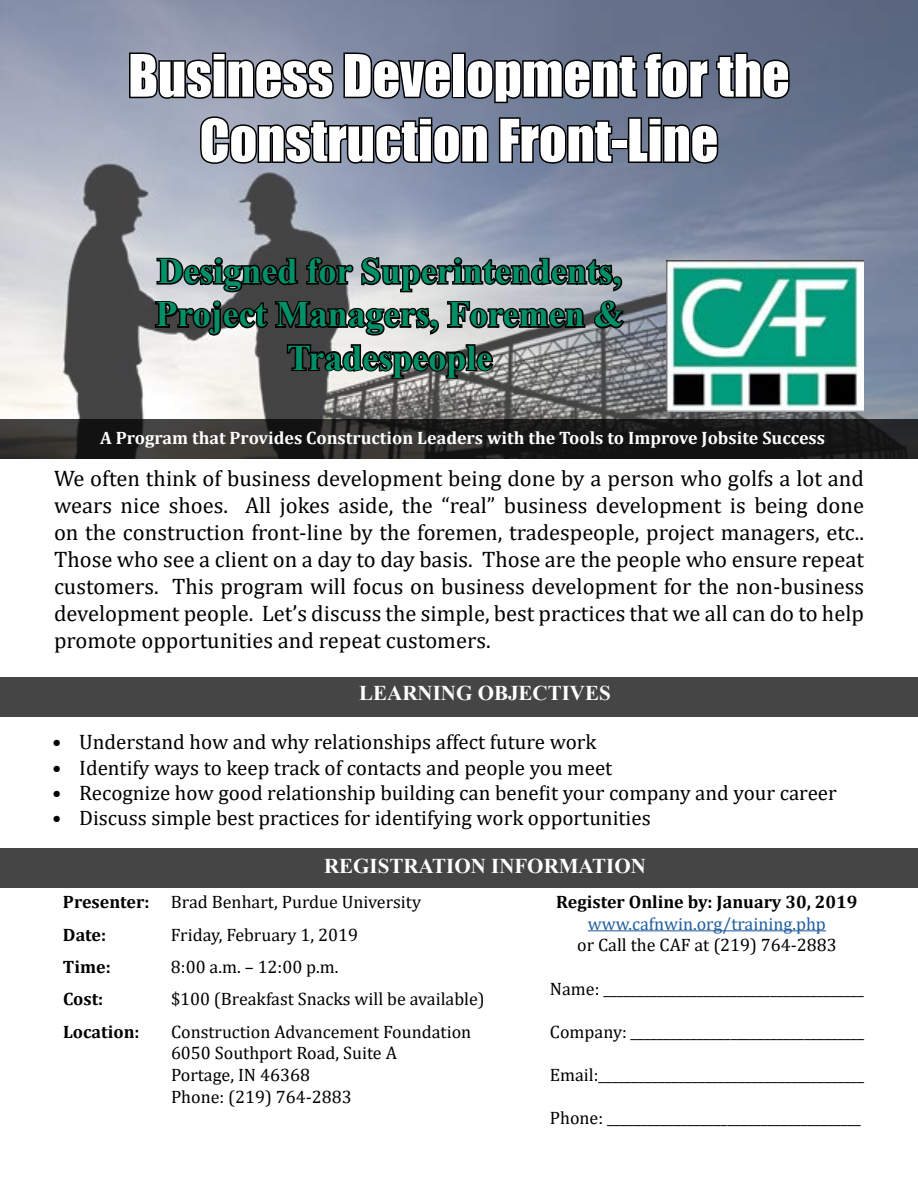
<style>
.page{position:relative;width:918px;height:1188px;background:#fff}
.page>*{position:absolute;margin:0;border:0;box-sizing:border-box;transform-origin:0 0}
.t1{font:54px/64.8px "Impact";color:#fff;text-align:center}
.t2{font:700 36px/43.2px "Times New Roman";color:#009068;text-align:center}
.t3{font:22.5px/27px "Cambria";color:#000;text-align:justify}
.t4{font:21px "Cambria";color:#000}
.t5{font:700 21px "Times New Roman";color:#fff}
.t6{font:18px/21.6px "Cambria";color:#000}
.t7{font:700 18px "Cambria";color:#fff}
.t8{font:700 18px "Cambria";color:#000}
.t9{font:18px "Cambria";color:#215e9e}
.s1{font-weight:700}
</style>
<div class="page">
<img style="left:0;top:0;width:918px;height:419px">
<svg style="left:153px;top:245px;width:473px;height:152px;background:#7d7e80"></svg>
<img style="left:666px;top:261px;width:198px;height:150px">
<svg style="left:128px;top:51px;width:664px;height:115px;background:#5b6374"></svg>
<svg style="left:0;top:419px;width:918px;height:40px;background:#222221"></svg>
<hr style="left:588px;top:930px;width:238px;height:1px;background:#215e9e">
<div style="left:0;top:677px;width:918px;height:39px;background:#454545"></div>
<div style="left:0;top:848px;width:918px;height:39px;background:#454545"></div>
<h1 class="t1" style="left:128px;top:42px;width:663px">Business Development for the<br>Construction Front-Line</h1>
<h2 class="t2" style="left:155px;top:248px;width:470px">Designed for Superintendents,<br>Project Managers, Foremen &amp;<br>Tradespeople</h2>
<p class="t7" style="left:100px;top:425px;width:726px">A Program that Provides Construction Leaders with the Tools to Improve Jobsite Success</p>
<p class="t3" style="left:54px;top:464px;width:812px">We often think of business development being done by a person who golfs a lot and wears nice shoes. All jokes aside, the “real” business development is being done on the construction front-line by the foremen, tradespeople, project managers, etc..<br>Those who see a client on a day to day basis. Those are the people who ensure repeat customers. This program will focus on business development for the non-business development people. Let’s discuss the simple, best practices that we all can do to help promote opportunities and repeat customers.</p>
<p class="t5" style="left:359px;top:678px;width:253px">LEARNING OBJECTIVES</p>
<p class="t4" style="left:52px;top:730px;width:546px">• Understand how and why relationships affect future work</p>
<p class="t4" style="left:52px;top:755px;width:562px">• Identify ways to keep track of contacts and people you meet</p>
<p class="t4" style="left:52px;top:780px;width:786px">• Recognize how good relationship building can benefit your company and your career</p>
<p class="t4" style="left:52px;top:805px;width:600px">• Discuss simple best practices for identifying work opportunities</p>
<p class="t5" style="left:324px;top:851px;width:323px">REGISTRATION INFORMATION</p>
<p class="t6" style="left:63px;top:886px;width:360px;line-height:32.4px"><span class="s1">Presenter:</span> Brad Benhart, Purdue University<br><span class="s1">Date:</span></p>
<p class="t6" style="left:171px;top:924px;width:189px">Friday, February 1, 2019</p>
<p class="t8" style="left:63px;top:954px;width:49px">Time:</p>
<p class="t6" style="left:171px;top:956px;width:169px">8:00 a.m. – 12:00 p.m.</p>
<p class="t8" style="left:63px;top:987px;width:42px">Cost:</p>
<p class="t6" style="left:171px;top:988px;width:315px">$100 (Breakfast Snacks will be available)</p>
<p class="t8" style="left:63px;top:1019px;width:78px">Location:</p>
<p class="t6" style="left:171px;top:1021px;width:302px">Construction Advancement Foundation<br>6050 Southport Road, Suite A<br>Portage, IN 46368<br>Phone: (219) 764-2883</p>
<p class="t8" style="left:556px;top:889px;width:303px">Register Online by: January 30, 2019</p>
<p class="t9" style="left:588px;top:913px;width:240px">www.cafnwin.org/training.php</p>
<p class="t6" style="left:577px;top:934px;width:261px">or Call the CAF at (219) 764-2883</p>
<p class="t6" style="left:550px;top:978px;width:315px">Name: _______________________________________</p>
<p class="t6" style="left:550px;top:1021px;width:316px">Company: ___________________________________</p>
<p class="t6" style="left:550px;top:1064px;width:316px">Email:________________________________________</p>
<p class="t6" style="left:550px;top:1107px;width:313px">Phone: ______________________________________</p>
</div>
